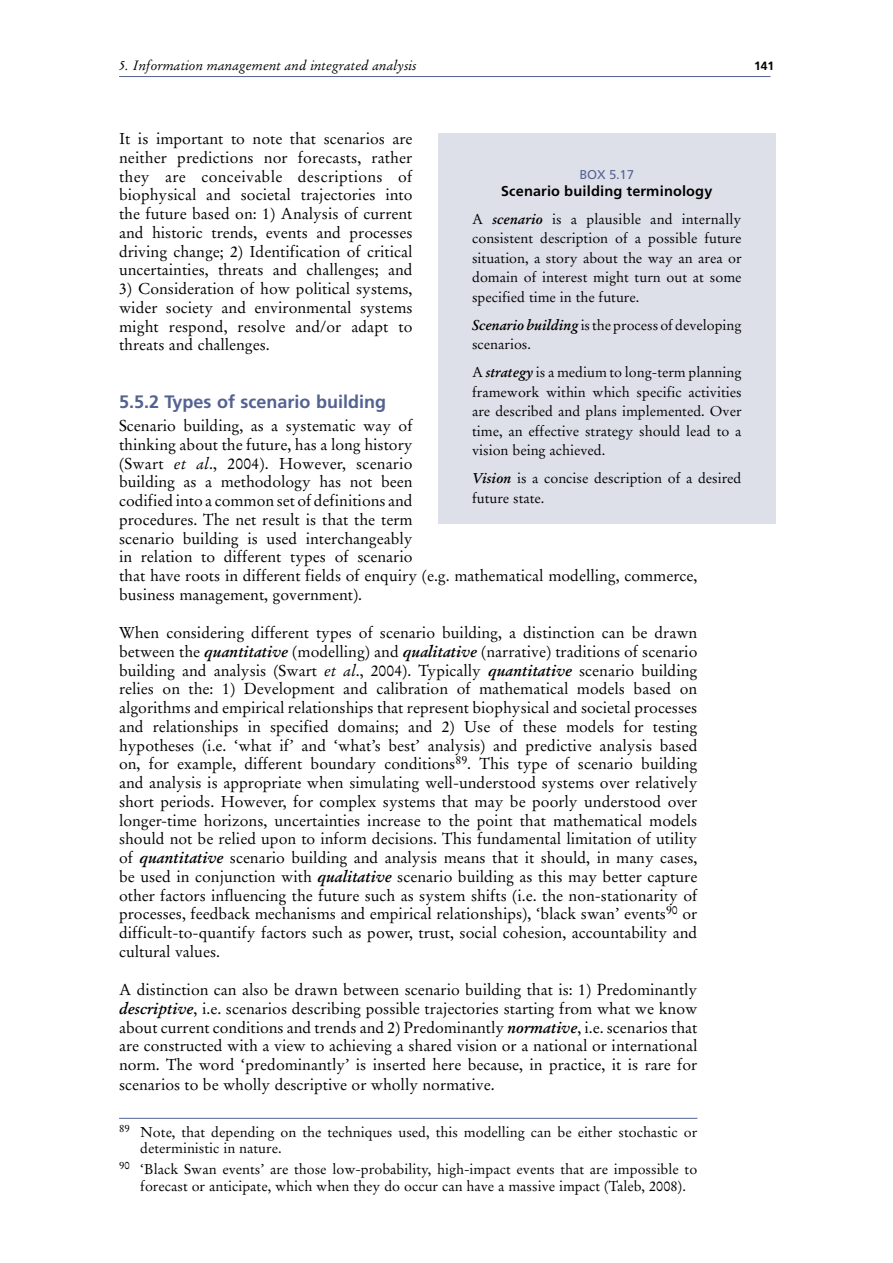
<style>
.page{position:relative;width:893px;height:1263px;background:#fff}
.page>*{position:absolute;margin:0;border:0;box-sizing:border-box;transform-origin:0 0}
.t1{font:700 18px "Frutiger LT Std";color:#546292}
.t2{font:15.75px/18.8px "Stempel Garamond";color:#000;text-align:justify}
.t3{font:14.25px/19.5px "Stempel Garamond";color:#000}
.t4{font:700 14.25px "Frutiger Neue LTCYR";letter-spacing:.01em;color:#000}
.t5{font:italic 13.5px "Stempel Garamond";color:#000}
.t6{font:12.75px "Frutiger Neue LTCYR";color:#546292}
.t7{font:700 12px "Frutiger LT Std";color:#000}
.s1{font-style:italic}
.s2{font-weight:700;font-style:italic}
</style>
<div class="page">
<hr style="left:119px;top:76px;width:651px;height:1px;background:#546292">
<hr style="left:119px;top:1118px;width:578px;height:1px;background:#546292">
<div style="left:438px;top:133px;width:338px;height:391px;background:#dde0e9"></div>
<p class="t5" style="left:119px;top:57px;width:299px">5. Information management and integrated analysis</p>
<p class="t7" style="left:754px;top:59px;width:22px">141</p>
<p class="t2" style="left:119px;top:129px;width:295px">It is important to note that scenarios are neither predictions nor forecasts, rather they are conceivable descriptions of biophysical and societal trajectories into the future based on: 1) Analysis of current and historic trends, events and processes driving change; 2) Identification of critical uncertainties, threats and challenges; and</p>
<p class="t2" style="left:119px;top:279px;width:295px">3) Consideration of how political systems, wider society and environmental systems might respond, resolve and/or adapt to threats and challenges.</p>
<p class="t1" style="left:119px;top:391px;width:269px">5.5.2 Types of scenario building</p>
<p class="t2" style="left:119px;top:416px;width:580px;text-align:left">Scenario building, as a systematic way of<br>thinking about the future, has a long history<br>(Swart <span class="s1">et al</span>., 2004). However, scenario<br>building as a methodology has not been<br>codified into a common set of definitions and<br>procedures. The net result is that the term<br>scenario building is used interchangeably<br>in relation to different types of scenario<br>that have roots in different fields of enquiry (e.g. mathematical modelling, commerce, business management, government).</p>
<p class="t2" style="left:119px;top:623px;width:580px">When considering different types of scenario building, a distinction can be drawn between the <span class="s2">quantitative</span> (modelling) and <span class="s2">qualitative</span> (narrative) traditions of scenario building and analysis (Swart <span class="s1">et al</span>., 2004). Typically <span class="s2">quantitative</span> scenario building relies on the: 1) Development and calibration of mathematical models based on algorithms and empirical relationships that represent biophysical and societal processes and relationships in specified domains; and 2) Use of these models for testing hypotheses (i.e. ‘what if’ and ‘what’s best’ analysis) and predictive analysis based on, for example, different boundary conditions<sup>89</sup>. This type of scenario building and analysis is appropriate when simulating well-understood systems over relatively short periods. However, for complex systems that may be poorly understood over longer-time horizons, uncertainties increase to the point that mathematical models should not be relied upon to inform decisions. This fundamental limitation of utility of <span class="s2">quantitative</span> scenario building and analysis means that it should, in many cases, be used in conjunction with <span class="s2">qualitative</span> scenario building as this may better capture other factors influencing the future such as system shifts (i.e. the non-stationarity of processes, feedback mechanisms and empirical relationships), ‘black swan’ events<sup>90</sup> or difficult-to-quantify factors such as power, trust, social cohesion, accountability and cultural values.</p>
<p class="t2" style="left:119px;top:980px;width:580px">A distinction can also be drawn between scenario building that is: 1) Predominantly <span class="s2">descriptive</span>, i.e. scenarios describing possible trajectories starting from what we know about current conditions and trends and 2) Predominantly <span class="s2">normative</span>, i.e. scenarios that are constructed with a view to achieving a shared vision or a national or international norm. The word ‘predominantly’ is inserted here because, in practice, it is rare for scenarios to be wholly descriptive or wholly normative.</p>
<p class="t3" style="left:140px;top:1124px;width:558px;line-height:16.5px;text-indent:-21px"><sup>89</sup> Note, that depending on the techniques used, this modelling can be either stochastic or deterministic in nature.</p>
<p class="t3" style="left:140px;top:1161px;width:558px;line-height:16.5px;text-indent:-21px"><sup>90</sup> ‘Black Swan events’ are those low-probability, high-impact events that are impossible to forecast or anticipate, which when they do occur can have a massive impact (Taleb, 2008).</p>
<p class="t6" style="left:579px;top:167px;width:56px">Box 5.17</p>
<p class="t4" style="left:501px;top:182px;width:213px">Scenario building terminology</p>
<p class="t3" style="left:472px;top:209px;width:271px;text-align:justify">A <span class="s2">scenario</span> is a plausible and internally consistent description of a possible future situation, a story about the way an area or domain of interest might turn out at some specified time in the future.</p>
<p class="t3" style="left:472px;top:315px;width:271px"><span class="s2">Scenario building</span> is the process of developing scenarios.</p>
<p class="t3" style="left:472px;top:363px;width:271px;text-align:justify">A <span class="s2">strategy</span> is a medium to long-term planning framework within which specific activities are described and plans implemented. Over time, an effective strategy should lead to a vision being achieved.</p>
<p class="t3" style="left:472px;top:469px;width:271px"><span class="s2">Vision</span> is a concise description of a desired future state.</p>
</div>
